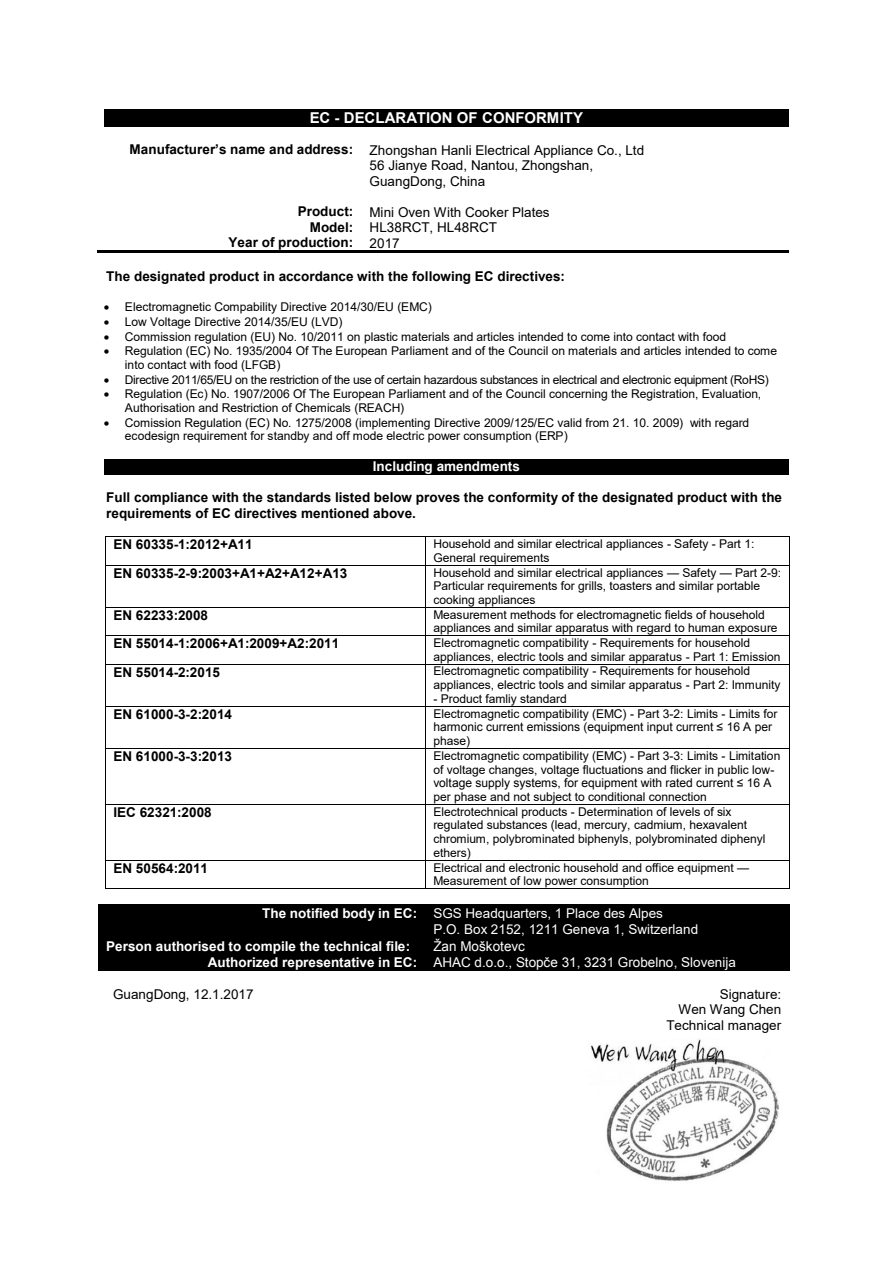
<style>
.page{position:relative;width:893px;height:1263px;background:#fff}
.page>*{position:absolute;margin:0;border:0;box-sizing:border-box;transform-origin:0 0}
.t1{font:700 15px "Arial";letter-spacing:.005em;color:#fff}
.t2{font:700 13.5px/15.5px "Arial";letter-spacing:.005em;color:#000}
.t3{font:13.5px/15.6px "Arial";letter-spacing:.005em;color:#000}
.t4{font:700 13.5px/16.4px "Arial";color:#fff}
.t5{font:13.5px/16.5px "Arial";letter-spacing:.005em;color:#fff}
.t6{font:13.5px/16.4px "Arial";color:#fff}
.t7{font:12px/13.8px "Arial";letter-spacing:-.005em;color:#000}
.t8{font:12px "Arial";letter-spacing:-.03em;color:#000}
.t9{font:12px "Arial";letter-spacing:-.005em;color:#000}
.s1{font-weight:700}
.s2{font-weight:400}
.s3{font-style:inherit}
</style>
<div class="page">
<div style="left:104px;top:109px;width:685px;height:17px;background:#000"></div>
<hr style="left:97px;top:251px;width:265px;height:2px;background:#000">
<hr style="left:363px;top:251px;width:426px;height:2px;background:#000">
<div style="left:104px;top:459px;width:685px;height:15px;background:#000"></div>
<hr style="left:106px;top:536px;width:319px;height:1px;background:#000">
<hr style="left:426px;top:536px;width:363px;height:1px;background:#000">
<svg style="left:105px;top:536px;width:1px;height:29px"></svg>
<hr style="left:106px;top:565px;width:319px;height:1px;background:#000">
<svg style="left:425px;top:536px;width:1px;height:29px"></svg>
<hr style="left:426px;top:565px;width:363px;height:1px;background:#000">
<svg style="left:789px;top:536px;width:1px;height:29px"></svg>
<hr style="left:105px;top:565px;width:1px;height:42px;background:#000">
<hr style="left:425px;top:565px;width:1px;height:42px;background:#000">
<hr style="left:789px;top:565px;width:1px;height:42px;background:#000">
<hr style="left:106px;top:607px;width:319px;height:1px;background:#000">
<hr style="left:426px;top:607px;width:363px;height:1px;background:#000">
<hr style="left:106px;top:635px;width:319px;height:1px;background:#000">
<hr style="left:426px;top:635px;width:363px;height:1px;background:#000">
<svg style="left:105px;top:607px;width:1px;height:57px"></svg>
<hr style="left:106px;top:664px;width:319px;height:1px;background:#000">
<svg style="left:425px;top:607px;width:1px;height:57px"></svg>
<hr style="left:426px;top:664px;width:363px;height:1px;background:#000">
<svg style="left:789px;top:607px;width:1px;height:57px"></svg>
<hr style="left:105px;top:664px;width:1px;height:42px;background:#000">
<hr style="left:425px;top:664px;width:1px;height:42px;background:#000">
<hr style="left:789px;top:664px;width:1px;height:42px;background:#000">
<hr style="left:106px;top:706px;width:319px;height:1px;background:#000">
<hr style="left:426px;top:706px;width:363px;height:1px;background:#000">
<hr style="left:105px;top:707px;width:1px;height:41px;background:#000">
<hr style="left:425px;top:707px;width:1px;height:41px;background:#000">
<hr style="left:789px;top:707px;width:1px;height:41px;background:#000">
<hr style="left:106px;top:748px;width:319px;height:1px;background:#000">
<hr style="left:426px;top:748px;width:363px;height:1px;background:#000">
<hr style="left:105px;top:749px;width:1px;height:55px;background:#000">
<hr style="left:425px;top:749px;width:1px;height:55px;background:#000">
<hr style="left:789px;top:749px;width:1px;height:55px;background:#000">
<hr style="left:106px;top:804px;width:319px;height:1px;background:#000">
<hr style="left:426px;top:804px;width:363px;height:1px;background:#000">
<hr style="left:105px;top:805px;width:1px;height:55px;background:#000">
<hr style="left:425px;top:805px;width:1px;height:55px;background:#000">
<hr style="left:789px;top:805px;width:1px;height:55px;background:#000">
<hr style="left:106px;top:860px;width:319px;height:1px;background:#000">
<hr style="left:426px;top:860px;width:363px;height:1px;background:#000">
<svg style="left:105px;top:860px;width:1px;height:29px"></svg>
<hr style="left:106px;top:888px;width:319px;height:1px;background:#000">
<svg style="left:425px;top:860px;width:1px;height:29px"></svg>
<hr style="left:426px;top:888px;width:363px;height:1px;background:#000">
<svg style="left:789px;top:860px;width:1px;height:29px"></svg>
<div style="left:98px;top:904px;width:327px;height:66px;background:#000"></div>
<div style="left:425px;top:904px;width:365px;height:66px;background:#000"></div>
<img style="left:590px;top:1039px;width:189px;height:142px">
<p class="t1" style="left:310px;top:107px;width:275px">EC - DECLARATION OF CONFORMITY</p>
<p class="t3" style="left:370px;top:142px;width:276px;text-indent:-240px"><span class="s1">Manufacturer’s name and address:</span> Zhongshan Hanli Electrical Appliance Co., Ltd<br>56 Jianye Road, Nantou, Zhongshan,<br>GuangDong, China</p>
<p class="t3" style="left:298px;top:204px;width:253px"><span class="s1">Product:</span> Mini Oven With Cooker Plates</p>
<p class="t3" style="left:310px;top:220px;width:189px"><span class="s1">Model:</span> HL38RCT, HL48RCT</p>
<p class="t2" style="left:229px;top:235px;width:173px">Year of production: <span class="s2">2017</span></p>
<p class="t2" style="left:106px;top:268px;width:460px">The designated product in accordance with the following EC directives:</p>
<p class="t7" style="left:104px;top:300px;width:330px">• Electromagnetic Compability Directive 2014/30/EU (EMC)</p>
<p class="t7" style="left:104px;top:315px;width:240px">• Low Voltage Directive 2014/35/EU (LVD)</p>
<p class="t7" style="left:104px;top:329px;width:624px">• Commission regulation (EU) No. 10/2011 on plastic materials and articles intended to come into contact with food</p>
<p class="t7" style="left:125px;top:344px;width:654px;text-indent:-21px">• Regulation (EC) No. 1935/2004 Of The European Parliament and of the Council on materials and articles intended to come into contact with food (LFGB)</p>
<p class="t8" style="left:104px;top:371px;width:667px">• Directive 2011/65/EU on the restriction of the use of certain hazardous substances in electrical and electronic equipment (RoHS)</p>
<p class="t7" style="left:125px;top:387px;width:638px;text-indent:-21px">• Regulation (Ec) No. 1907/2006 Of The European Parliament and of the Council concerning the Registration, Evaluation,<br>Authorisation and Restriction of Chemicals (REACH)</p>
<p class="t7" style="left:125px;top:416px;width:626px;text-indent:-21px">• Comission Regulation (EC) No. 1275/2008 (implementing Directive 2009/125/EC valid from 21. 10. 2009) with regard ecodesign requirement for standby and off mode electric power consumption (ERP)</p>
<p class="t4" style="left:373px;top:458px;width:149px">Including amendments</p>
<p class="t2" style="left:106px;top:490px;width:677px">Full compliance with the standards listed below proves the conformity of the designated product with the requirements of EC directives mentioned above.</p>
<p class="t2" style="left:113px;top:537px;width:141px">EN 60335-1:2012+A11</p>
<p class="t7" style="left:433px;top:537px;width:323px">Household and similar electrical appliances - Safety - Part 1:<br>General requirements</p>
<p class="t2" style="left:113px;top:565px;width:235px">EN 60335-2-9:2003+A1+A2+A12+A13</p>
<p class="t7" style="left:433px;top:565px;width:349px">Household and similar electrical appliances <span class="s3">—</span> Safety <span class="s3">—</span> Part 2-9:<br>Particular requirements for grills, toasters and similar portable cooking appliances</p>
<p class="t2" style="left:113px;top:608px;width:96px">EN 62233:2008</p>
<p class="t7" style="left:433px;top:608px;width:346px">Measurement methods for electromagnetic fields of household appliances and similar apparatus with regard to human exposure</p>
<p class="t2" style="left:113px;top:636px;width:227px">EN 55014-1:2006+A1:2009+A2:2011</p>
<p class="t7" style="left:433px;top:636px;width:349px">Electromagnetic compatibility - Requirements for household appliances, electric tools and similar apparatus - Part 1: Emission</p>
<p class="t2" style="left:113px;top:664px;width:108px">EN 55014-2:2015</p>
<p class="t7" style="left:433px;top:664px;width:349px">Electromagnetic compatibility - Requirements for household appliances, electric tools and similar apparatus - Part 2: Immunity</p>
<p class="t7" style="left:433px;top:692px;width:135px">- Product famliy standard</p>
<p class="t2" style="left:113px;top:706px;width:120px">EN 61000-3-2:2014</p>
<p class="t7" style="left:433px;top:706px;width:346px">Electromagnetic compatibility (EMC) - Part 3-2: Limits - Limits for</p>
<p class="t9" style="left:433px;top:719px;width:340px">harmonic current emissions (equipment input current ≤ 16 A per</p>
<p class="t7" style="left:433px;top:734px;width:38px">phase)</p>
<p class="t2" style="left:113px;top:749px;width:120px">EN 61000-3-3:2013</p>
<p class="t7" style="left:433px;top:748px;width:348px">Electromagnetic compatibility (EMC) - Part 3-3: Limits - Limitation of voltage changes, voltage fluctuations and flicker in public low-</p>
<p class="t9" style="left:433px;top:775px;width:340px">voltage supply systems, for equipment with rated current ≤ 16 A</p>
<p class="t7" style="left:433px;top:790px;width:275px">per phase and not subject to conditional connection</p>
<p class="t2" style="left:113px;top:805px;width:100px">IEC 62321:2008</p>
<p class="t7" style="left:433px;top:804px;width:334px">Electrotechnical products - Determination of levels of six regulated substances (lead, mercury, cadmium, hexavalent chromium, polybrominated biphenyls, polybrominated diphenyl ethers)</p>
<p class="t2" style="left:113px;top:861px;width:96px">EN 50564:2011</p>
<p class="t7" style="left:433px;top:860px;width:317px">Electrical and electronic household and office equipment <span class="s3">—<br></span>Measurement of low power consumption</p>
<p class="t4" style="left:262px;top:905px;width:157px">The notified body in EC:</p>
<p class="t4" style="left:208px;top:938px;width:211px;text-indent:-102px">Person authorised to compile the technical file:<br>Authorized representative in EC:</p>
<p class="t5" style="left:433px;top:904px;width:266px">SGS Headquarters, 1 Place des Alpes<br>P.O. Box 2152, 1211 Geneva 1, Switzerland</p>
<p class="t6" style="left:433px;top:938px;width:304px">Žan Moškotevc<br>AHAC d.o.o., Stopče 31, 3231 Grobelno<span class="s3">, Slovenija</span></p>
<p class="t3" style="left:113px;top:986px;width:142px">GuangDong, 12.1.2017</p>
<p class="t3" style="left:666px;top:986px;width:116px;text-align:right">Signature:<br>Wen Wang Chen<br>Technical manager</p>
</div>
